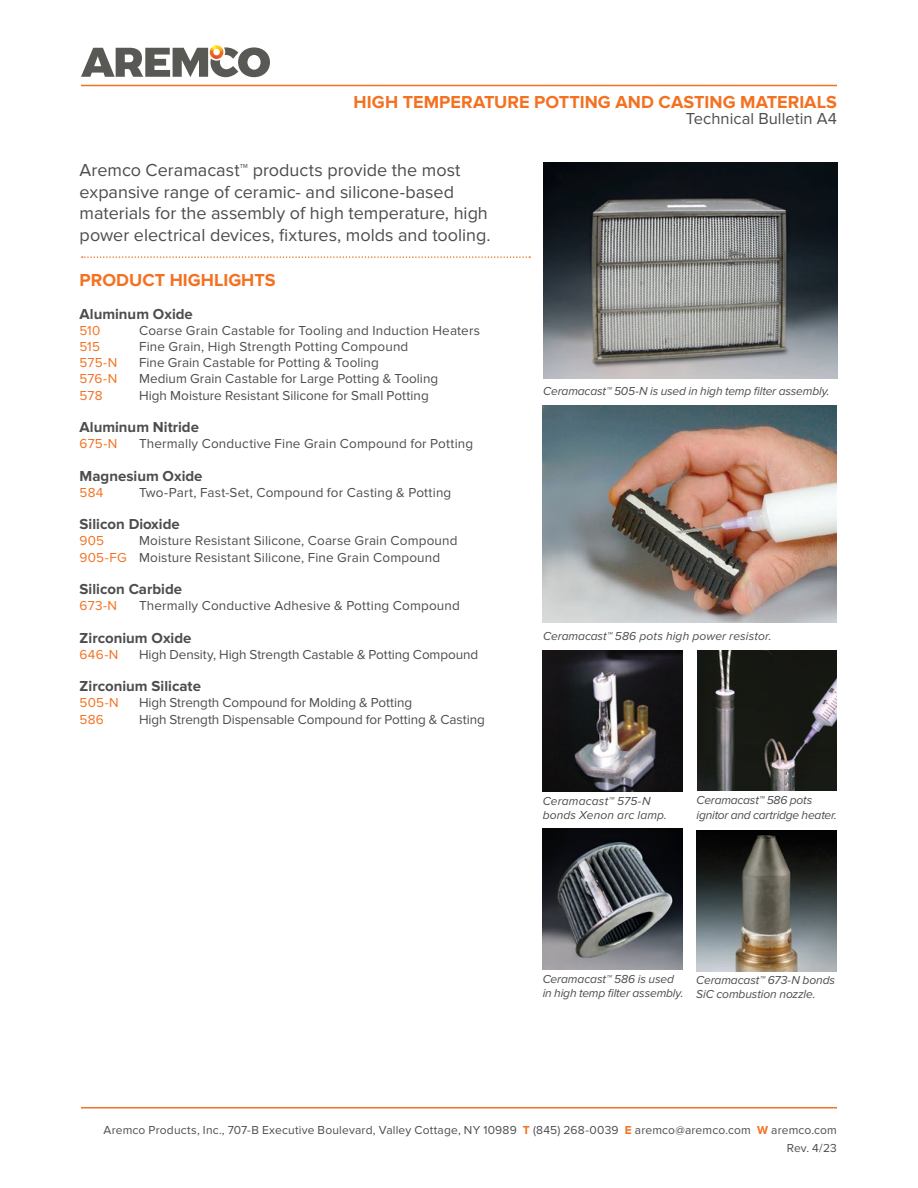
<style>
.page{position:relative;width:918px;height:1188px;background:#fff}
.page>*{position:absolute;margin:0;border:0;box-sizing:border-box;transform-origin:0 0}
.t1{font:18px/21.6px "Proxima Nova";color:#4d4d4f}
.t2{font:700 18px "Proxima Nova";color:#f37121}
.t3{font:16.5px "Proxima Nova";color:#4d4d4f}
.t4{font:700 15px "Proxima Nova";color:#4d4d4f}
.t5{font:13.5px/16.2px "Proxima Nova";letter-spacing:.01em;color:#4d4d4f}
.t6{font:13.5px "Proxima Nova";letter-spacing:.005em;color:#f37121}
.t7{font:italic 12px/14.4px "Proxima Nova";letter-spacing:-.01em;color:#4d4d4f}
.t8{font:12px/17.7px "Proxima Nova";letter-spacing:.015em;color:#4d4d4f;text-align:right}
.t9{font:italic 12px "Proxima Nova";letter-spacing:.01em;color:#4d4d4f}
.t10{font:italic 12px/14.4px "Proxima Nova";letter-spacing:.015em;color:#4d4d4f}
.s1{color:#f37121}
.s2{font-weight:700;color:#f37121}
</style>
<div class="page">
<hr style="left:81px;top:85px;width:756px;height:1px;background:#f37121">
<hr style="left:81px;top:1107px;width:756px;height:1px;background:#f37121">
<svg style="left:81px;top:45px;width:189px;height:32px"></svg>
<svg style="left:82px;top:256px;width:448px;height:2px"></svg>
<img style="left:543px;top:406px;width:293px;height:217px">
<img style="left:543px;top:650px;width:139px;height:141px">
<img style="left:543px;top:162px;width:294px;height:216px">
<img style="left:543px;top:829px;width:139px;height:141px">
<img style="left:697px;top:650px;width:140px;height:141px">
<img style="left:697px;top:831px;width:140px;height:140px">
<h1 class="t2" style="left:354px;top:92px;width:485px">HIGH TEMPERATURE POTTING AND CASTING MATERIALS</h1>
<p class="t3" style="left:686px;top:109px;width:153px">Technical Bulletin A4</p>
<h1 class="t1" style="left:80px;top:160px;width:413px">Aremco Ceramacast™ products provide the most expansive range of ceramic- and silicone-based materials for the assembly of high temperature, high power electrical devices, fixtures, molds and tooling.</h1>
<h1 class="t2" style="left:80px;top:270px;width:197px">PRODUCT HIGHLIGHTS</h1>
<p class="t4" style="left:80px;top:305px;width:115px">Aluminum Oxide</p>
<p class="t6" style="left:80px;top:323px;width:22px">510</p>
<p class="t5" style="left:139px;top:322px;width:343px">Coarse Grain Castable for Tooling and Induction Heaters</p>
<p class="t6" style="left:80px;top:339px;width:22px">515</p>
<p class="t5" style="left:139px;top:339px;width:271px">Fine Grain, High Strength Potting Compound</p>
<p class="t6" style="left:80px;top:355px;width:39px">575-N</p>
<p class="t5" style="left:139px;top:355px;width:241px">Fine Grain Castable for Potting &amp; Tooling</p>
<p class="t6" style="left:80px;top:371px;width:39px">576-N</p>
<p class="t5" style="left:139px;top:371px;width:301px">Medium Grain Castable for Large Potting &amp; Tooling</p>
<p class="t6" style="left:80px;top:387px;width:24px">578</p>
<p class="t5" style="left:139px;top:387px;width:291px">High Moisture Resistant Silicone for Small Potting</p>
<p class="t4" style="left:80px;top:418px;width:121px">Aluminum Nitride</p>
<p class="t6" style="left:80px;top:436px;width:39px">675-N</p>
<p class="t5" style="left:139px;top:436px;width:336px">Thermally Conductive Fine Grain Compound for Potting</p>
<p class="t4" style="left:80px;top:467px;width:124px">Magnesium Oxide</p>
<p class="t6" style="left:80px;top:485px;width:25px">584</p>
<p class="t5" style="left:139px;top:484px;width:314px">Two-Part, Fast-Set, Compound for Casting &amp; Potting</p>
<p class="t4" style="left:80px;top:516px;width:102px">Silicon Dioxide</p>
<p class="t6" style="left:80px;top:533px;width:26px">905</p>
<p class="t5" style="left:80px;top:533px;width:379px;text-indent:59px">Moisture Resistant Silicone, Coarse Grain Compound<br><span class="s1">905-FG</span> Moisture Resistant Silicone, Fine Grain Compound</p>
<p class="t4" style="left:80px;top:580px;width:104px">Silicon Carbide</p>
<p class="t6" style="left:80px;top:598px;width:39px">673-N</p>
<p class="t5" style="left:139px;top:598px;width:322px">Thermally Conductive Adhesive &amp; Potting Compound</p>
<p class="t4" style="left:80px;top:629px;width:113px">Zirconium Oxide</p>
<p class="t6" style="left:80px;top:647px;width:40px">646-N</p>
<p class="t5" style="left:139px;top:646px;width:341px">High Density, High Strength Castable &amp; Potting Compound</p>
<p class="t4" style="left:80px;top:678px;width:123px">Zirconium Silicate</p>
<p class="t6" style="left:80px;top:695px;width:41px">505-N</p>
<p class="t5" style="left:139px;top:695px;width:275px">High Strength Compound for Molding &amp; Potting</p>
<p class="t6" style="left:80px;top:711px;width:26px">586</p>
<p class="t5" style="left:139px;top:711px;width:347px">High Strength Dispensable Compound for Potting &amp; Casting</p>
<p class="t7" style="left:543px;top:384px;width:288px">Ceramacast™ 505-N is used in high temp filter assembly.</p>
<p class="t9" style="left:543px;top:629px;width:230px">Ceramacast™ 586 pots high power resistor.</p>
<p class="t10" style="left:543px;top:794px;width:126px">Ceramacast™ 575-N bonds Xenon arc lamp.</p>
<p class="t7" style="left:697px;top:794px;width:142px">Ceramacast™ 586 pots ignitor and cartridge heater.</p>
<p class="t7" style="left:543px;top:972px;width:142px">Ceramacast™ 586 is used in high temp filter assembly.</p>
<p class="t7" style="left:696px;top:973px;width:141px">Ceramacast™ 673-N bonds<br>SiC combustion nozzle.</p>
<p class="t8" style="left:104px;top:1121px;width:735px">Aremco Products, Inc., 707-B Executive Boulevard, Valley Cottage, NY 10989 <span class="s2">T</span> (845) 268-0039 <span class="s2">E</span> aremco@aremco.com <span class="s2">W</span> aremco.com<br>Rev. 4/23</p>
</div>
